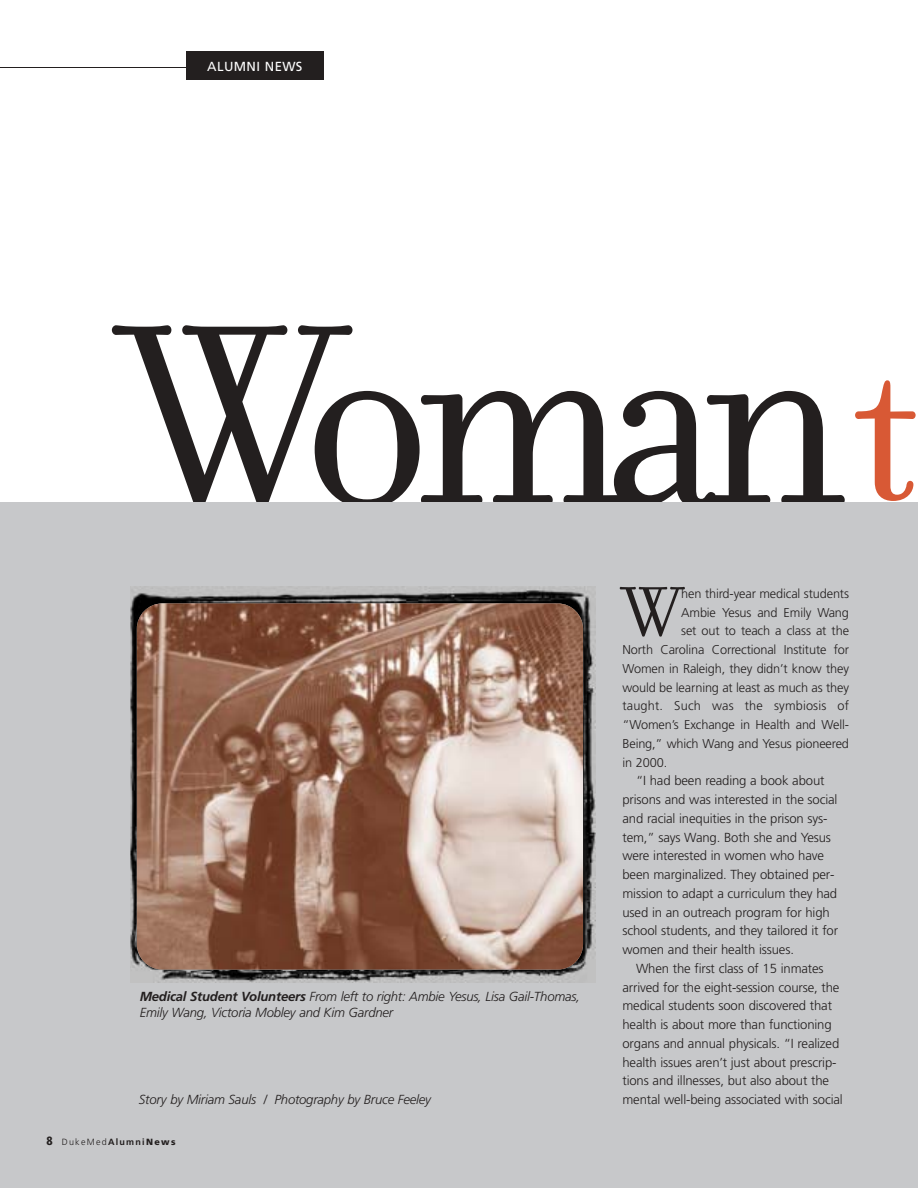
<style>
.page{position:relative;width:918px;height:1188px;background:#fff}
.page>*{position:absolute;margin:0;border:0;box-sizing:border-box;transform-origin:0 0}
.t1{font:276.9px "Filosofia";letter-spacing:-.08em;color:#231f1f}
.t2{font:223.35px "Filosofia";color:#d85935}
.t3{font:75px "Filosofia";color:#231f1f}
.t4{font:300 13.2px/18.8px "Frutiger";letter-spacing:-.01em;color:#231f1f}
.t5{font:italic 300 13.2px/15.8px "Frutiger";letter-spacing:-.015em;color:#231f1f}
.t6{font:13.2px "Frutiger";letter-spacing:.03em;color:#fff}
.t7{font:300 12.75px "Frutiger";letter-spacing:-.01em;color:#231f1f}
.t8{font:300 12.75px "Frutiger";letter-spacing:.01em;color:#231f1f}
.t9{font:300 9px "Frutiger";letter-spacing:.14em;color:#231f1f}
.s1{font-weight:700}
.s2{font-weight:900;font-stretch:condensed;font-size:12px}
.s3{font-weight:900}
</style>
<div class="page">
<hr style="left:0;top:67px;width:208px;height:1px;background:#231f1f">
<div style="left:186px;top:52px;width:138px;height:28px;background:#231f1f"></div>
<div style="left:0;top:502px;width:918px;height:686px;background:#c7c8ca"></div>
<img style="left:130px;top:587px;width:465px;height:395px">
<img style="left:137px;top:603px;width:446px;height:367px;border-radius:26px">
<p class="t6" style="left:207px;top:61px;width:97px">ALUMNI NEWS</p>
<h1 class="t1" style="left:122px;top:306px;width:725px">Woman</h1>
<h2 class="t2" style="left:854px;top:339px;width:67px">t</h2>
<p class="t5" style="left:140px;top:990px;width:442px"><span class="s1">Medical Student Volunteers</span> From left to right: Ambie Yesus, Lisa Gail-Thomas,<br>Emily Wang, Victoria Mobley and Kim Gardner</p>
<p class="t5" style="left:139px;top:1093px;width:294px">Story by Miriam Sauls / Photography by Bruce Feeley</p>
<p class="t9" style="left:46px;top:1139px;width:131px"><span class="s2">8</span> DukeMed<span class="s1">Alumni</span><span class="s3">News</span></p>
<h3 class="t3" style="left:622px;top:582px;width:61px">W</h3>
<p class="t7" style="left:681px;top:588px;width:169px">hen third-year medical students</p>
<p class="t7" style="left:681px;top:607px;width:169px">Ambie Yesus and Emily Wang</p>
<p class="t7" style="left:681px;top:626px;width:169px">set out to teach a class at the</p>
<p class="t7" style="left:623px;top:644px;width:228px">North Carolina Correctional Institute for</p>
<p class="t7" style="left:623px;top:663px;width:228px">Women in Raleigh, they didn’t know they</p>
<p class="t7" style="left:623px;top:682px;width:228px">would be learning at least as much as they</p>
<p class="t8" style="left:623px;top:701px;width:228px">taught. Such was the symbiosis of</p>
<p class="t7" style="left:623px;top:719px;width:228px">“Women’s Exchange in Health and Well-</p>
<p class="t7" style="left:623px;top:738px;width:228px">Being,” which Wang and Yesus pioneered</p>
<p class="t7" style="left:623px;top:757px;width:46px">in 2000.</p>
<p class="t4" style="left:622px;top:772px;width:217px;text-indent:14px">“I had been reading a book about prisons and was interested in the social and racial inequities in the prison sys&shy;tem,” says Wang. Both she and Yesus were interested in women who have been marginalized. They obtained per&shy;mission to adapt a curriculum they had used in an outreach program for high school students, and they tailored it for women and their health issues.</p>
<p class="t4" style="left:622px;top:960px;width:222px;text-indent:14px">When the first class of 15 inmates arrived for the eight-session course, the medical students soon discovered that health is about more than functioning organs and annual physicals. “I realized health issues aren’t just about prescrip&shy;tions and illnesses, but also about the mental well-being associated with social</p>
</div>
